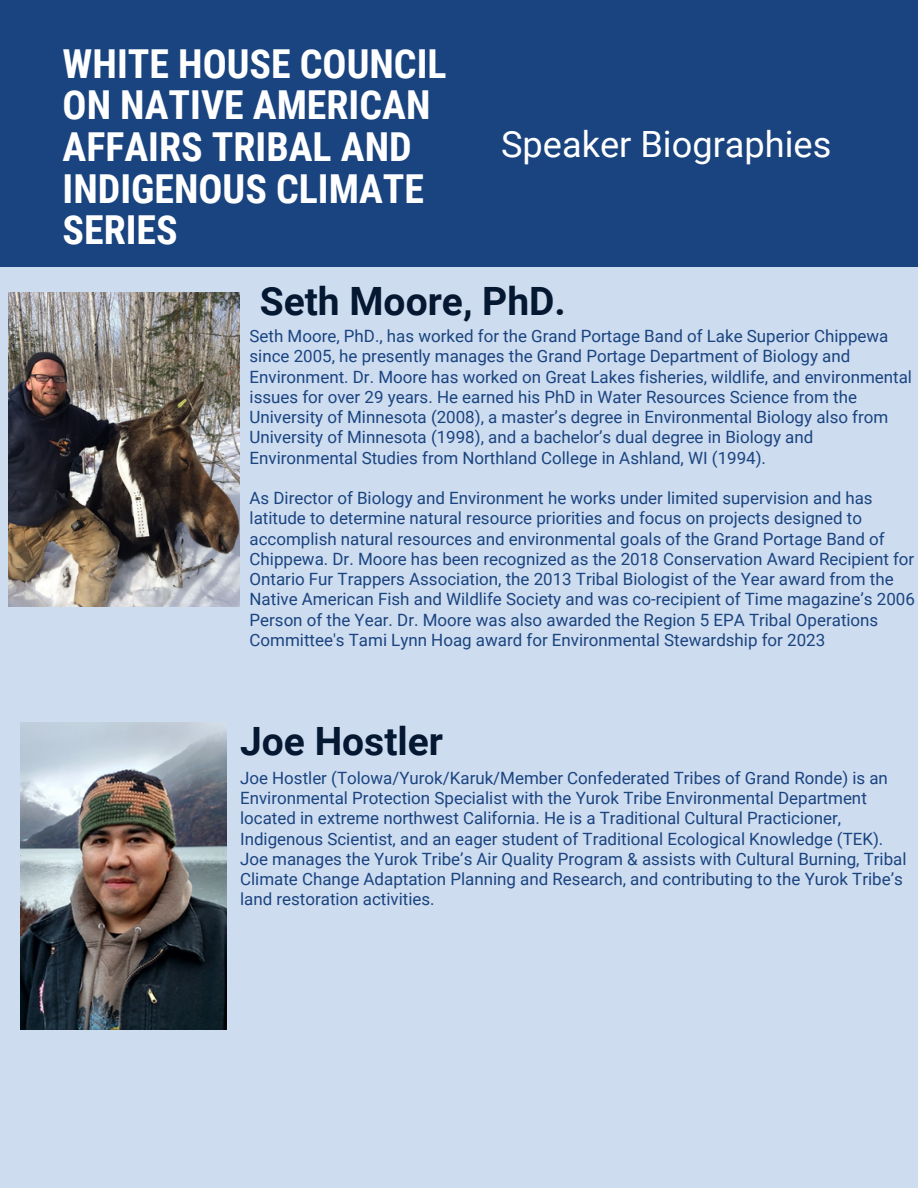
<style>
.page{position:relative;width:918px;height:1188px;background:#cedcef}
.page>*{position:absolute;margin:0;border:0;box-sizing:border-box;transform-origin:0 0}
.t1{font:700 39.9px/41.7px "Roboto Condensed";color:#fff}
.t2{font:700 39px "Roboto";color:#041832}
.t3{font:36.15px "Roboto";color:#fff}
.t4{font:16.95px/20.2px "Roboto";color:#1a4480}
</style>
<div class="page">
<div style="left:0;top:0;width:918px;height:267px;background:#1a4480"></div>
<img style="left:21px;top:722px;width:206px;height:307px">
<img style="left:8px;top:293px;width:232px;height:313px">
<p class="t1" style="left:63px;top:43px;width:385px">WHITE HOUSE COUNCIL<br>ON NATIVE AMERICAN<br>AFFAIRS TRIBAL AND<br>INDIGENOUS CLIMATE<br>SERIES</p>
<p class="t3" style="left:501px;top:124px;width:332px">Speaker Biographies</p>
<p class="t2" style="left:260px;top:279px;width:308px">Seth Moore, PhD.</p>
<p class="t4" style="left:250px;top:326px;width:664px">Seth Moore, PhD., has worked for the Grand Portage Band of Lake Superior Chippewa since 2005, he presently manages the Grand Portage Department of Biology and Environment. Dr. Moore has worked on Great Lakes fisheries, wildlife, and environmental issues for over 29 years. He earned his PhD in Water Resources Science from the University of Minnesota (2008), a master’s degree in Environmental Biology also from University of Minnesota (1998), and a bachelor’s dual degree in Biology and Environmental Studies from Northland College in Ashland, WI (1994).</p>
<p class="t4" style="left:250px;top:488px;width:667px">As Director of Biology and Environment he works under limited supervision and has latitude to determine natural resource priorities and focus on projects designed to accomplish natural resources and environmental goals of the Grand Portage Band of Chippewa. Dr. Moore has been recognized as the 2018 Conservation Award Recipient for Ontario Fur Trappers Association, the 2013 Tribal Biologist of the Year award from the Native American Fish and Wildlife Society and was co-recipient of Time magazine’s 2006<br>Person of the Year. Dr. Moore was also awarded the Region 5 EPA Tribal Operations Committee's Tami Lynn Hoag award for Environmental Stewardship for 2023</p>
<p class="t2" style="left:240px;top:718px;width:205px">Joe Hostler</p>
<p class="t4" style="left:240px;top:768px;width:668px">Joe Hostler (Tolowa/Yurok/Karuk/Member Confederated Tribes of Grand Ronde) is an Environmental Protection Specialist with the Yurok Tribe Environmental Department located in extreme northwest California. He is a Traditional Cultural Practicioner, Indigenous Scientist, and an eager student of Traditional Ecological Knowledge (TEK).<br>Joe manages the Yurok Tribe’s Air Quality Program &amp; assists with Cultural Burning, Tribal Climate Change Adaptation Planning and Research, and contributing to the Yurok Tribe’s land restoration activities.</p>
</div>
